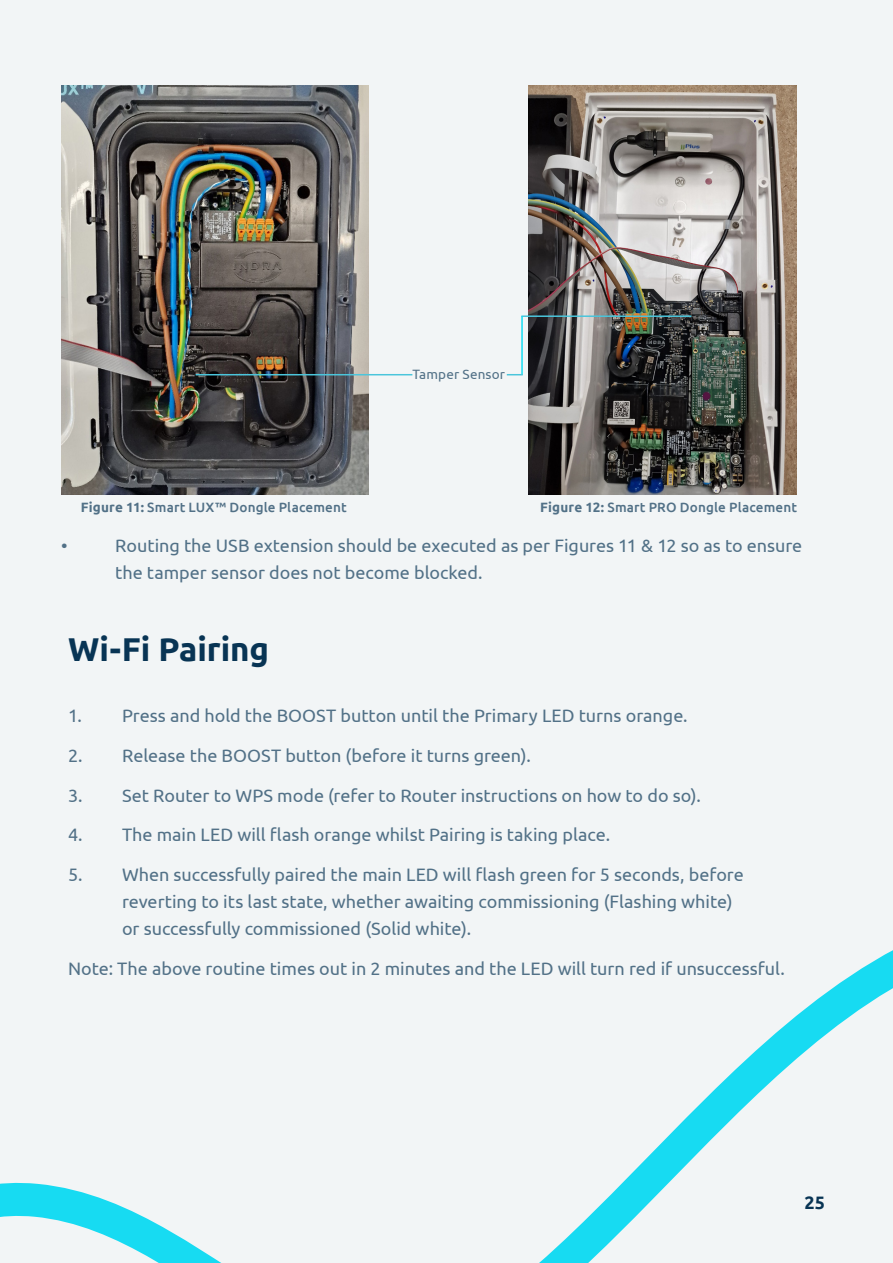
<style>
.page{position:relative;width:893px;height:1263px;background:#f2f5f6}
.page>*{position:absolute;margin:0;border:0;box-sizing:border-box;transform-origin:0 0}
.Heading_3{font:700 33px "Ubuntu";color:#083454}
.Intro{font:18px/27px "Ubuntu";color:#527187}
.t1{font:700 18px "Ubuntu";color:#083454}
.Intro-2{font:500 13.5px "Ubuntu";letter-spacing:.01em;color:#527187}
.Intro-3{font:13.5px "Ubuntu";letter-spacing:.015em;color:#527187}
.s1{font-weight:700}
</style>
<div class="page">
<svg style="left:0;top:950px;width:893px;height:313px"></svg>
<img style="left:61px;top:85px;width:307px;height:410px">
<hr style="left:196px;top:374px;width:216px;height:1px;background:#4bc5db">
<img style="left:529px;top:85px;width:267px;height:410px">
<hr style="left:521px;top:315px;width:170px;height:2px;background:#4bc5db">
<hr style="left:521px;top:316px;width:2px;height:59px;background:#17dcf2">
<svg style="left:507px;top:374px;width:16px;height:1px"></svg>
<p class="Intro-3" style="left:412px;top:366px;width:94px">Tamper Sensor</p>
<p class="Intro-2" style="left:81px;top:498px;width:267px"><span class="s1">Figure 11:</span> Smart LUX™ Dongle Placement</p>
<p class="Intro-2" style="left:540px;top:498px;width:258px"><span class="s1">Figure 12:</span> Smart PRO Dongle Placement</p>
<p class="Intro" style="left:61px;top:532px;width:8px">•</p>
<p class="Intro" style="left:115px;top:532px;width:689px">Routing the USB extension should be executed as per Figures 11 &amp; 12 so as to ensure the tamper sensor does not become blocked.</p>
<p class="Heading_3" style="left:68px;top:630px;width:203px">Wi-Fi Pairing</p>
<p class="Intro" style="left:68px;top:701px;width:621px">1. Press and hold the BOOST button until the Primary LED turns orange.</p>
<p class="Intro" style="left:68px;top:741px;width:464px">2. Release the BOOST button (before it turns green).</p>
<p class="Intro" style="left:68px;top:781px;width:634px">3. Set Router to WPS mode (refer to Router instructions on how to do so).</p>
<p class="Intro" style="left:68px;top:821px;width:544px">4. The main LED will flash orange whilst Pairing is taking place.</p>
<p class="Intro" style="left:122px;top:860px;width:623px;text-indent:-54px">5. When successfully paired the main LED will flash green for 5 seconds, before reverting to its last state, whether awaiting commissioning (Flashing white) or successfully commissioned (Solid white).</p>
<p class="Intro" style="left:68px;top:954px;width:718px">Note: The above routine times out in 2 minutes and the LED will turn red if unsuccessful.</p>
<p class="t1" style="left:804px;top:1191px;width:22px">25</p>
</div>
